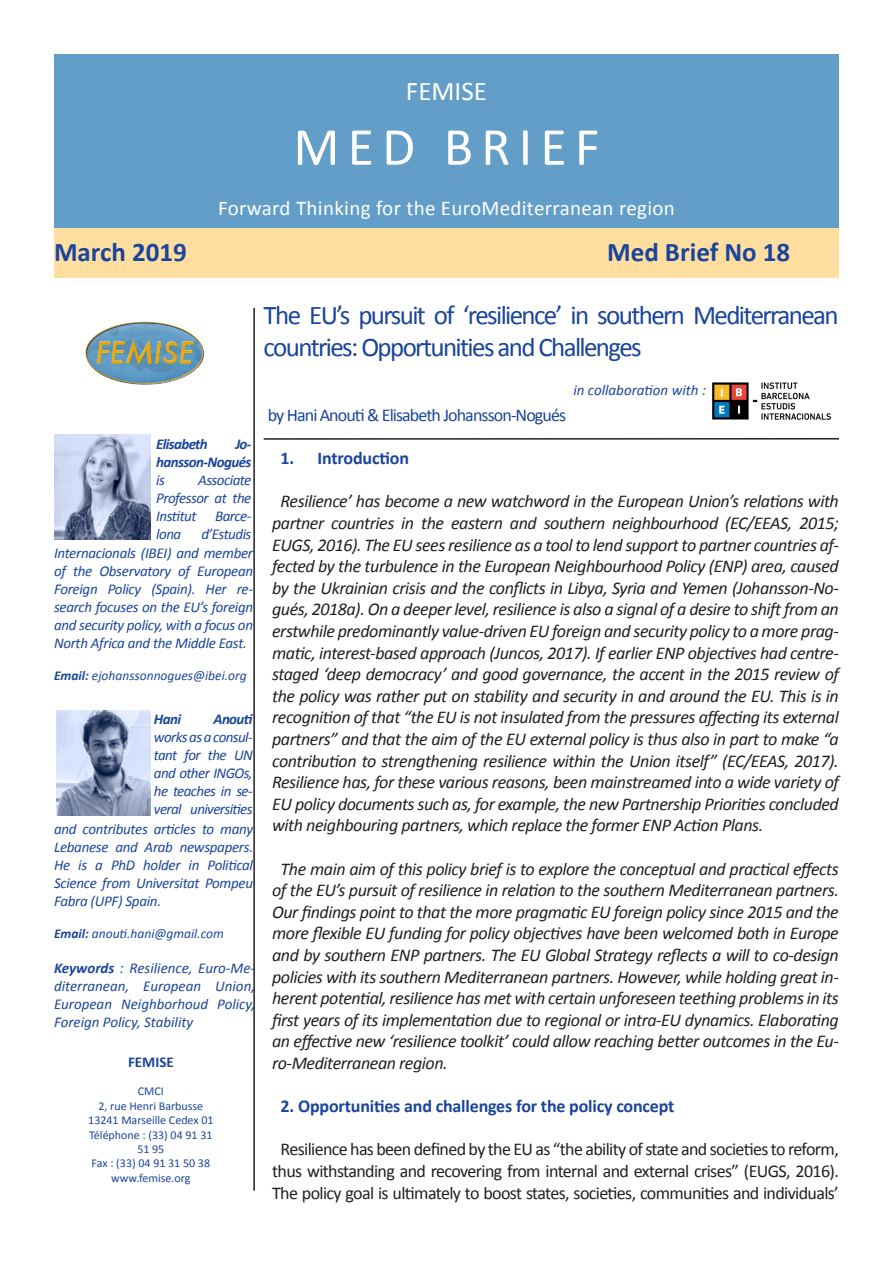
<style>
.page{position:relative;width:893px;height:1263px;background:#fff}
.page>*{position:absolute;margin:0;border:0;box-sizing:border-box;transform-origin:0 0}
.t1{font:54px "Calibri";letter-spacing:.15em;color:#fff}
.t2{font:27px/32.4px "Calibri";letter-spacing:-.06em;color:#1a459c}
.t3{font:700 27px "Calibri";color:#1a459c}
.t4{font:27px "Calibri";color:#fff}
.t5{font:21px "Calibri";letter-spacing:.015em;color:#fff}
.t6{font:italic 18px/21.6px "Calibri";letter-spacing:-.025em;color:#231f20;text-align:justify}
.t7{font:18px/21.6px "Calibri";letter-spacing:-.035em;color:#231f20;text-align:center}
.t8{font:700 18px "Calibri";letter-spacing:-.01em;color:#1a459c}
.t9{font:18px "Calibri";letter-spacing:-.05em;color:#1a459c}
.t10{font:italic 15px/18px "Calibri";letter-spacing:-.02em;color:#1a459c;text-align:justify}
.t11{font:italic 700 15px/18px "Calibri";letter-spacing:-.04em;color:#1a459c;text-align:justify}
.t12{font:italic 15px "Calibri";color:#1a459c}
.t13{font:700 15px "Calibri";color:#1a459c}
.t14{font:italic 13.5px "Calibri";color:#1a459c}
.t15{font:12px/14.4px "Calibri";color:#1a459c;text-align:center}
.s1{font-weight:400}
.s2{font-weight:700}
</style>
<div class="page">
<div style="left:54px;top:218px;width:785px;height:60px;background:#ffde9f"></div>
<hr style="left:264px;top:438px;width:575px;height:2px;background:#231f20">
<hr style="left:253px;top:308px;width:2px;height:883px;background:#231f20">
<div style="left:54px;top:54px;width:785px;height:173px;background:#639ec8"></div>
<img style="left:712px;top:382px;width:119px;height:38px">
<img style="left:56px;top:711px;width:95px;height:104px">
<img style="left:85px;top:321px;width:119px;height:64px">
<img style="left:54px;top:434px;width:97px;height:106px">
<p class="t4" style="left:406px;top:74px;width:83px">FEMISE</p>
<p class="t1" style="left:293px;top:113px;width:308px">MED BRIEF</p>
<p class="t5" style="left:218px;top:195px;width:458px">Forward Thinking for the EuroMediterranean region</p>
<p class="t3" style="left:54px;top:235px;width:134px">March 2019</p>
<p class="t3" style="left:607px;top:235px;width:184px">Med Brief No 18</p>
<p class="t2" style="left:264px;top:299px;width:577px">The EU’s pursuit of ‘resilience’ in southern Mediterranean countries: Opportunities and Challenges</p>
<p class="t11" style="left:156px;top:435px;width:53px">Elisabeth</p>
<p class="t11" style="left:156px;top:435px;width:97px;text-indent:79px">Jo&shy;hansson-Nogués <span class="s1">is</span></p>
<p class="t10" style="left:156px;top:470px;width:97px;text-indent:42px">Associate Professor at the Institut</p>
<p class="t10" style="left:215px;top:506px;width:38px">Barce-</p>
<p class="t10" style="left:156px;top:524px;width:26px">lona</p>
<p class="t10" style="left:201px;top:524px;width:51px">d’Estudis</p>
<p class="t10" style="left:54px;top:543px;width:201px">Internacionals (IBEI) and member of the Observatory of European Foreign Policy (Spain). Her re&shy;search focuses on the EU’s foreign and security policy, with a focus on North Africa and the Middle East.</p>
<p class="t14" style="left:54px;top:666px;width:194px"><span class="s2">Email:</span> ejohanssonnogues@ibei.org</p>
<p class="t10" style="left:154px;top:709px;width:101px;text-indent:60px"><span class="s2">Anouti </span>works as a consul&shy;tant for the UN and other INGOs, he teaches in se&shy;veral universities</p>
<p class="t10" style="left:54px;top:819px;width:201px">and contributes articles to many Lebanese and Arab newspapers.<br>He is a PhD holder in Political Science from Universitat Pompeu Fabra (UPF) Spain.</p>
<p class="t14" style="left:54px;top:924px;width:171px"><span class="s2">Email:</span> anouti.hani@gmail.com</p>
<p class="t11" style="left:154px;top:710px;width:29px">Hani</p>
<p class="t10" style="left:54px;top:958px;width:203px"><span class="s2">Keywords</span> : Resilience, Euro-Me&shy;diterranean, European Union, European Neighborhoud Policy, Foreign Policy, Stability</p>
<p class="t13" style="left:128px;top:1052px;width:47px">FEMISE</p>
<p class="t15" style="left:138px;top:1084px;width:28px">CMCI</p>
<p class="t15" style="left:98px;top:1099px;width:106px">2, rue Henri Barbusse</p>
<p class="t15" style="left:88px;top:1113px;width:127px">13241 Marseille Cedex 01</p>
<p class="t15" style="left:89px;top:1127px;width:125px">Téléphone : (33) 04 91 31<br>51 95</p>
<p class="t15" style="left:92px;top:1156px;width:120px">Fax : (33) 04 91 31 50 38</p>
<p class="t15" style="left:111px;top:1171px;width:81px">www.femise.org</p>
<p class="t12" style="left:573px;top:380px;width:134px">in collaboration with :</p>
<p class="t9" style="left:268px;top:404px;width:300px">by Hani Anouti &amp; Elisabeth Johansson-Nogués</p>
<p class="t8" style="left:281px;top:447px;width:130px">1. Introduction</p>
<p class="t6" style="left:272px;top:490px;width:568px;text-indent:9px">Resilience’ has become a new watchword in the European Union’s relations with partner countries in the eastern and southern neighbourhood (EC/EEAS, 2015; EUGS, 2016). The EU sees resilience as a tool to lend support to partner countries af&shy;fected by the turbulence in the European Neighbourhood Policy (ENP) area, caused by the Ukrainian crisis and the conflicts in Libya, Syria and Yemen (Johansson-No&shy;gués, 2018a). On a deeper level, resilience is also a signal of a desire to shift from an erstwhile predominantly value-driven EU foreign and security policy to a more prag&shy;matic, interest-based approach (Juncos, 2017). If earlier ENP objectives had centre&shy;staged ‘deep democracy’ and good governance, the accent in the 2015 review of the policy was rather put on stability and security in and around the EU. This is in recognition of that “the EU is not insulated from the pressures affecting its external partners” and that the aim of the EU external policy is thus also in part to make “a contribution to strengthening resilience within the Union itself” (EC/EEAS, 2017).<br>Resilience has, for these various reasons, been mainstreamed into a wide variety of EU policy documents such as, for example, the new Partnership Priorities concluded with neighbouring partners, which replace the former ENP Action Plans.</p>
<p class="t6" style="left:272px;top:857px;width:568px;text-indent:9px">The main aim of this policy brief is to explore the conceptual and practical effects of the EU’s pursuit of resilience in relation to the southern Mediterranean partners.<br>Our findings point to that the more pragmatic EU foreign policy since 2015 and the more flexible EU funding for policy objectives have been welcomed both in Europe and by southern ENP partners. The EU Global Strategy reflects a will to co-design policies with its southern Mediterranean partners. However, while holding great in&shy;herent potential, resilience has met with certain unforeseen teething problems in its first years of its implementation due to regional or intra-EU dynamics. Elaborating an effective new ‘resilience toolkit’ could allow reaching better outcomes in the Eu&shy;ro-Mediterranean region.</p>
<p class="t8" style="left:281px;top:1095px;width:395px">2. Opportunities and challenges for the policy concept</p>
<p class="t7" style="left:272px;top:1139px;width:568px">Resilience has been defined by the EU as “the ability of state and societies to reform, thus withstanding and recovering from internal and external crises” (EUGS, 2016).<br>The policy goal is ultimately to boost states, societies, communities and individuals’</p>
</div>
